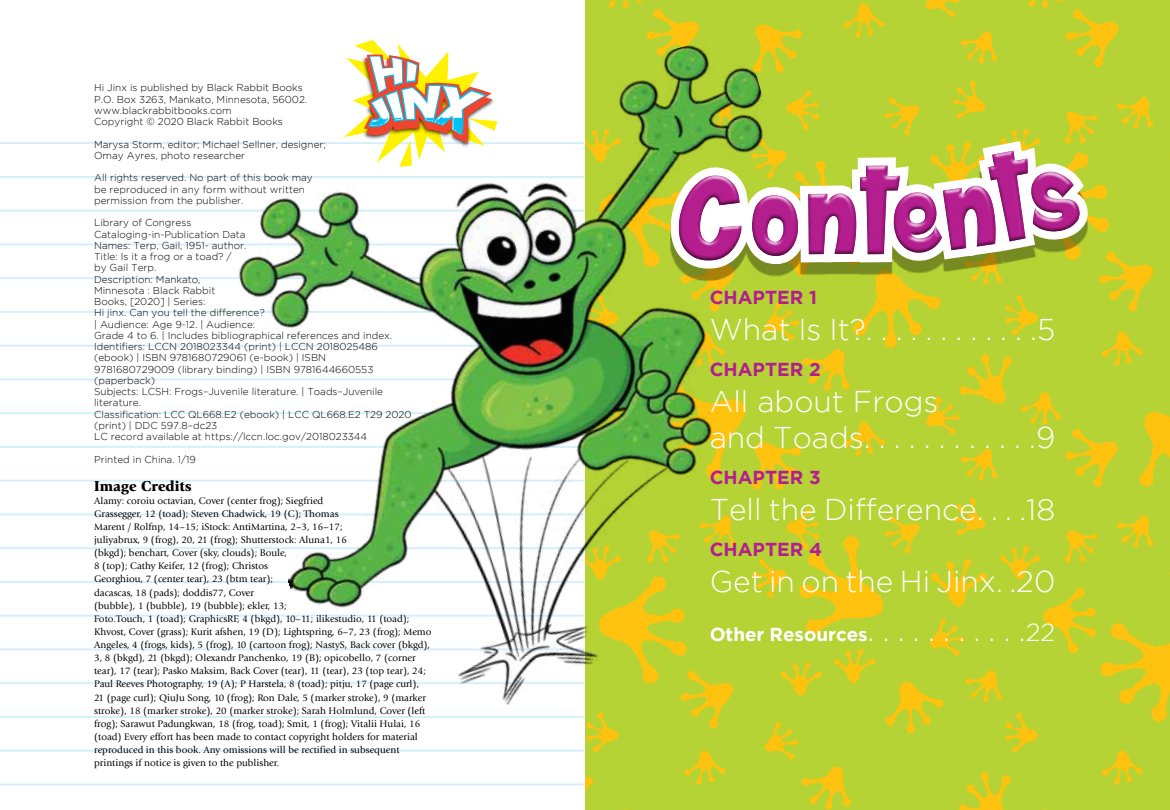
<style>
.page{position:relative;width:1170px;height:810px;background:#fff}
.page>*{position:absolute;margin:0;border:0;box-sizing:border-box;transform-origin:0 0}
.t1{font:300 30px/36px "Gotham";color:#fff}
.t2{font:700 18.75px "Gotham";color:#b41e8e}
.t3{font:700 18.75px "Gotham";color:#fff}
.t4{font:900 15px "Giovanni";color:#000}
.t5{font:10px/13.1px "Giovanni";color:#000}
.t6{font:300 10px/11.2px "Gotham";color:#000}
.s1{font-weight:300;font-size:30px}
.s2{font-weight:300;font-size:25px}
</style>
<div class="page">
<hr style="left:0;top:142px;width:584px;height:2px;background:#d4effc">
<hr style="left:0;top:176px;width:584px;height:2px;background:#d4effc">
<hr style="left:0;top:210px;width:584px;height:2px;background:#d4effc">
<hr style="left:0;top:243px;width:584px;height:2px;background:#d4effc">
<hr style="left:0;top:277px;width:584px;height:2px;background:#d4effc">
<hr style="left:0;top:311px;width:584px;height:2px;background:#d4effc">
<hr style="left:0;top:345px;width:584px;height:2px;background:#d4effc">
<hr style="left:0;top:378px;width:584px;height:2px;background:#d4effc">
<hr style="left:0;top:412px;width:584px;height:2px;background:#d4effc">
<hr style="left:0;top:446px;width:584px;height:2px;background:#d4effc">
<hr style="left:0;top:480px;width:584px;height:2px;background:#d4effc">
<hr style="left:0;top:513px;width:584px;height:2px;background:#d4effc">
<hr style="left:0;top:547px;width:584px;height:2px;background:#d4effc">
<hr style="left:0;top:581px;width:584px;height:2px;background:#d4effc">
<hr style="left:0;top:615px;width:584px;height:2px;background:#d4effc">
<hr style="left:0;top:648px;width:584px;height:2px;background:#d4effc">
<hr style="left:0;top:682px;width:584px;height:2px;background:#d4effc">
<hr style="left:0;top:716px;width:584px;height:2px;background:#d4effc">
<hr style="left:0;top:750px;width:584px;height:2px;background:#d4effc">
<hr style="left:0;top:783px;width:584px;height:2px;background:#d4effc">
<img style="left:585px;top:0;width:585px;height:810px">
<img style="left:227px;top:29px;width:546px;height:717px">
<svg style="left:671px;top:86px;width:423px;height:230px;background:#aacb34"></svg>
<svg style="left:668px;top:91px;width:425px;height:243px;background:#b4cb2f"></svg>
<svg style="left:344px;top:40px;width:153px;height:127px"></svg>
<svg style="left:660px;top:131px;width:442px;height:151px"></svg>
<p class="t6" style="left:94px;top:82px;width:215px">Hi Jinx is published by Black Rabbit Books P.O. Box 3263, Mankato, Minnesota, 56002. www.blackrabbitbooks.com<br>Copyright © 2020 Black Rabbit Books</p>
<p class="t6" style="left:94px;top:138px;width:233px">Marysa Storm, editor; Michael Sellner, designer;<br>Omay Ayres, photo researcher</p>
<p class="t6" style="left:94px;top:172px;width:220px">All rights reserved. No part of this book may be reproduced in any form without written permission from the publisher.</p>
<p class="t6" style="left:94px;top:217px;width:319px">Library of Congress<br>Cataloging-in-Publication Data<br>Names: Terp, Gail, 1951- author.<br>Title: Is it a frog or a toad? /<br>by Gail Terp.<br>Description: Mankato,<br>Minnesota : Black Rabbit<br>Books, [2020] | Series:<br>Hi jinx. Can you tell the difference?<br>| Audience: Age 9-12. | Audience:<br>Grade 4 to 6. | Includes bibliographical references and index.<br>Identifiers: LCCN 2018023344 (print) | LCCN 2018025486 (ebook) | ISBN 9781680729061 (e-book) | ISBN<br>9781680729009 (library binding) | ISBN 9781644660553 (paperback)<br>Subjects: LCSH: Frogs–Juvenile literature. | Toads–Juvenile literature.<br>Classification: LCC QL668.E2 (ebook) | LCC QL668.E2 T29 2020 (print) | DDC 597.8–dc23<br>LC record available at https://lccn.loc.gov/2018023344</p>
<p class="t6" style="left:94px;top:453px;width:103px">Printed in China. 1/19</p>
<h3 class="t4" style="left:94px;top:477px;width:99px">Image Credits</h3>
<p class="t5" style="left:94px;top:494px;width:339px">Alamy: coroiu octavian, Cover (center frog); Siegfried<br>Grassegger, 12 (toad); Steven Chadwick, 19 (C); Thomas<br>Marent / Rolfnp, 14–15; iStock: AntiMartina, 2–3, 16–17;<br>juliyabrux, 9 (frog), 20, 21 (frog); Shutterstock: Aluna1, 16<br>(bkgd); benchart, Cover (sky, clouds); Boule,<br>8 (top); Cathy Keifer, 12 (frog); Christos<br>Georghiou, 7 (center tear), 23 (btm tear);<br>dacascas, 18 (pads); doddis77, Cover<br>(bubble), 1 (bubble), 19 (bubble); ekler, 13;<br>Foto.Touch, 1 (toad); GraphicsRF, 4 (bkgd), 10–11; ilikestudio, 11 (toad); Khvost, Cover (grass); Kurit afshen, 19 (D); Lightspring, 6–7, 23 (frog); Memo Angeles, 4 (frogs, kids), 5 (frog), 10 (cartoon frog); NastyS, Back cover (bkgd), 3, 8 (bkgd), 21 (bkgd); Olexandr Panchenko, 19 (B); opicobello, 7 (corner tear), 17 (tear); Pasko Maksim, Back Cover (tear), 11 (tear), 23 (top tear), 24; Paul Reeves Photography, 19 (A); P Harstela, 8 (toad); pitju, 17 (page curl), 21 (page curl); QiuJu Song, 10 (frog); Ron Dale, 5 (marker stroke), 9 (marker stroke), 18 (marker stroke), 20 (marker stroke); Sarah Holmlund, Cover (left frog); Sarawut Padungkwan, 18 (frog, toad); Smit, 1 (frog); Vitalii Hulai, 16 (toad) Every effort has been made to contact copyright holders for material reproduced in this book. Any omissions will be rectified in subsequent printings if notice is given to the publisher.</p>
<h2 class="t2" style="left:710px;top:287px;width:109px">CHAPTER 1</h2>
<h1 class="t1" style="left:710px;top:311px;width:347px">What Is It?. . . . . . . . . . . .5</h1>
<h2 class="t2" style="left:710px;top:359px;width:112px">CHAPTER 2</h2>
<h1 class="t1" style="left:710px;top:383px;width:347px">All about Frogs<br>and Toads. . . . . . . . . . . .9</h1>
<h2 class="t2" style="left:710px;top:467px;width:112px">CHAPTER 3</h2>
<h1 class="t1" style="left:710px;top:491px;width:347px">Tell the Difference. . . .18</h1>
<h2 class="t2" style="left:710px;top:539px;width:114px">CHAPTER 4</h2>
<h1 class="t1" style="left:710px;top:563px;width:347px">Get in on the Hi Jinx. .20</h1>
<h2 class="t3" style="left:710px;top:623px;width:347px">Other Resources<span class="s1">. . . . . . . . . . .</span><span class="s2">22</span></h2>
</div>
